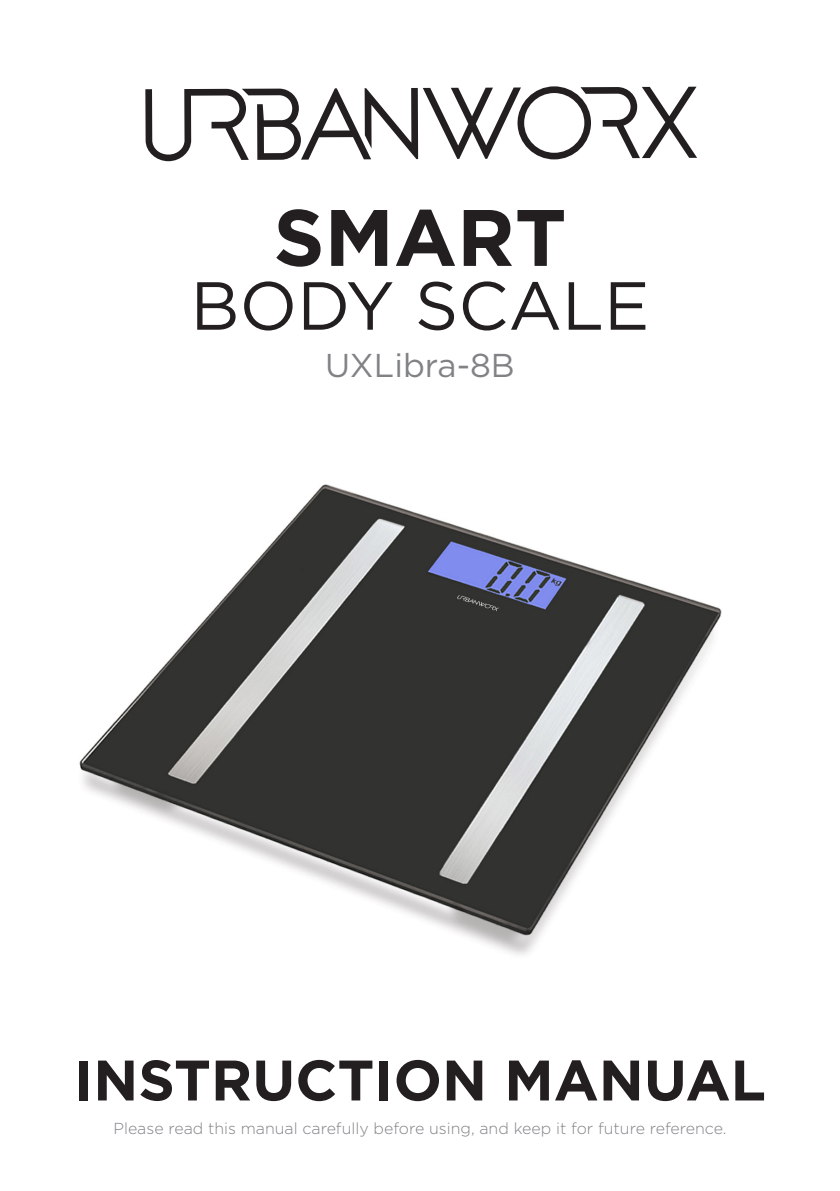
<style>
.page{position:relative;width:840px;height:1191px;background:#fff}
.page>*{position:absolute;margin:0;border:0;box-sizing:border-box;transform-origin:0 0}
.t1{font:700 79.8px "Gotham";color:#231f20}
.t2{font:67.8px "Gotham";color:#231f20}
.t3{font:700 57px "Gotham";color:#231f20}
.t4{font:33px "Gotham";color:#808285}
.t5{font:300 15.8px "Gotham";color:#808285}
</style>
<div class="page">
<svg style="left:145px;top:86px;width:551px;height:75px"></svg>
<img style="left:79px;top:484px;width:643px;height:471px">
<p class="t1" style="left:273px;top:185px;width:294px">SMART</p>
<p class="t2" style="left:190px;top:262px;width:460px">BODY SCALE</p>
<p class="t4" style="left:325px;top:344px;width:191px">UXLibra-8B</p>
<p class="t3" style="left:74px;top:1042px;width:692px">INSTRUCTION MANUAL</p>
<p class="t5" style="left:113px;top:1118px;width:614px">Please read this manual carefully before using, and keep it for future reference.</p>
</div>
